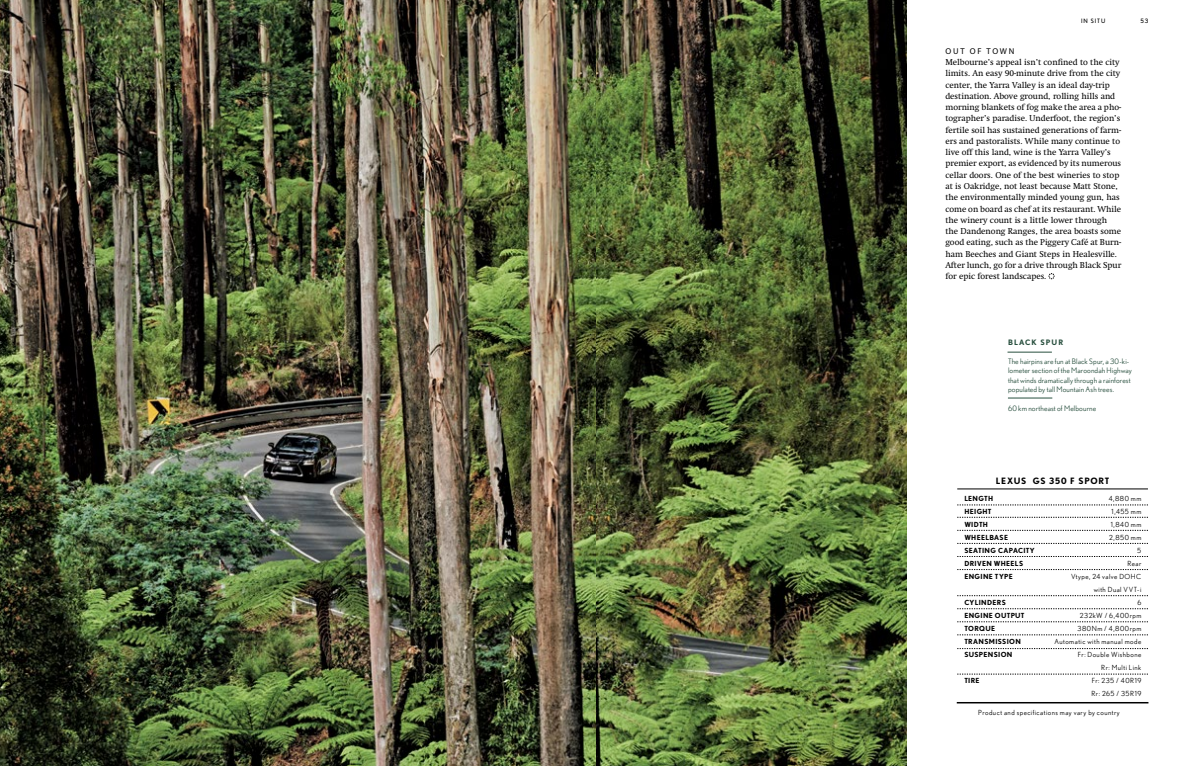
<style>
.page{position:relative;width:1191px;height:766px;background:#fff}
.page>*{position:absolute;margin:0;border:0;box-sizing:border-box;transform-origin:0 0}
.t1{font:700 8.8px "Nobel";letter-spacing:.09em;color:#000}
.t2{font:8.5px/11.3px "Swift";color:#000}
.t3{font:8.5px "Myriad Pro";letter-spacing:.21em;color:#000}
.t4{font:7.5px/9.5px "Nobel";letter-spacing:.015em;color:#284f3e}
.t5{font:700 7.5px "Nobel";letter-spacing:.135em;color:#284f3e}
.t6{font:7px/13px "Nobel";letter-spacing:.07em;color:#000;text-align:right}
.t7{font:700 7px/13px "Nobel";letter-spacing:.05em;color:#000}
.t8{font:6px "Nobel";letter-spacing:.16em;color:#000}
</style>
<div class="page">
<img style="left:0;top:0;width:906px;height:765px">
<svg style="left:1048px;top:273px;width:6px;height:6px"></svg>
<hr style="left:1008px;top:398px;width:44px;height:1px;background:#284f3e">
<hr style="left:1007px;top:352px;width:45px;height:1px;background:#284f3e">
<svg style="left:957px;top:556px;width:191px;height:1px"></svg>
<svg style="left:957px;top:543px;width:191px;height:1px"></svg>
<svg style="left:957px;top:530px;width:191px;height:1px"></svg>
<svg style="left:957px;top:517px;width:191px;height:1px"></svg>
<svg style="left:957px;top:504px;width:191px;height:1px"></svg>
<svg style="left:957px;top:595px;width:191px;height:1px"></svg>
<svg style="left:957px;top:608px;width:191px;height:1px"></svg>
<svg style="left:957px;top:621px;width:191px;height:1px"></svg>
<svg style="left:957px;top:634px;width:191px;height:1px"></svg>
<svg style="left:957px;top:648px;width:191px;height:1px"></svg>
<svg style="left:957px;top:673px;width:191px;height:1px"></svg>
<svg style="left:957px;top:569px;width:191px;height:1px"></svg>
<hr style="left:957px;top:488px;width:191px;height:1px;background:#000">
<hr style="left:956px;top:701px;width:192px;height:2px;background:#000">
<p class="t8" style="left:43px;top:17px;width:9px">52</p>
<p class="t8" style="left:1081px;top:17px;width:26px">IN SITU</p>
<p class="t8" style="left:1140px;top:17px;width:9px">53</p>
<p class="t3" style="left:945px;top:46px;width:70px">OUT OF TOWN</p>
<p class="t2" style="left:945px;top:57px;width:177px">Melbourne’s appeal isn’t confined to the city limits. An easy 90-minute drive from the city center, the Yarra Valley is an ideal day-trip destination. Above ground, rolling hills and morning blankets of fog make the area a pho&shy;tographer’s paradise. Underfoot, the region’s fertile soil has sustained generations of farm&shy;ers and pastoralists. While many continue to live off this land, wine is the Yarra Valley’s premier export, as evidenced by its numerous cellar doors. One of the best wineries to stop at is Oakridge, not least because Matt Stone, the environmentally minded young gun, has come on board as chef at its restaurant. While the winery count is a little lower through the Dandenong Ranges, the area boasts some good eating, such as the Piggery Café at Burn&shy;ham Beeches and Giant Steps in Healesville.<br>After lunch, go for a drive through Black Spur for epic forest landscapes.</p>
<p class="t5" style="left:1008px;top:337px;width:57px">BLACK SPUR</p>
<p class="t4" style="left:1008px;top:356px;width:125px">The hairpins are fun at Black Spur, a 30-ki&shy;lometer section of the Maroondah Highway that winds dramatically through a rainforest populated by tall Mountain Ash trees.</p>
<p class="t4" style="left:1008px;top:403px;width:90px">60 km northeast of Melbourne</p>
<p class="t1" style="left:995px;top:476px;width:115px">LEXUS GS 350 F SPORT</p>
<p class="t6" style="left:1054px;top:491px;width:88px">4,880 mm<br>1,455 mm<br>1,840 mm<br>2,850 mm<br>5<br>Rear<br>Vtype, 24 valve DOHC<br>with Dual VVT-i<br>6<br>232kW / 6,400rpm<br>380Nm / 4,800rpm<br>Automatic with manual mode<br>Fr: Double Wishbone<br>Rr: Multi Link<br>Fr: 235 / 40R19<br>Rr: 265 / 35R19</p>
<p class="t6" style="left:978px;top:705px;width:143px">Product and specifications may vary by country</p>
<p class="t7" style="left:964px;top:491px;width:72px">LENGTH<br>HEIGHT<br>WIDTH<br>WHEELBASE<br>SEATING CAPACITY<br>DRIVEN WHEELS<br>ENGINE TYPE</p>
<p class="t7" style="left:964px;top:595px;width:62px">CYLINDERS<br>ENGINE OUTPUT<br>TORQUE<br>TRANSMISSION<br>SUSPENSION</p>
<p class="t7" style="left:964px;top:673px;width:17px">TIRE</p>
</div>
